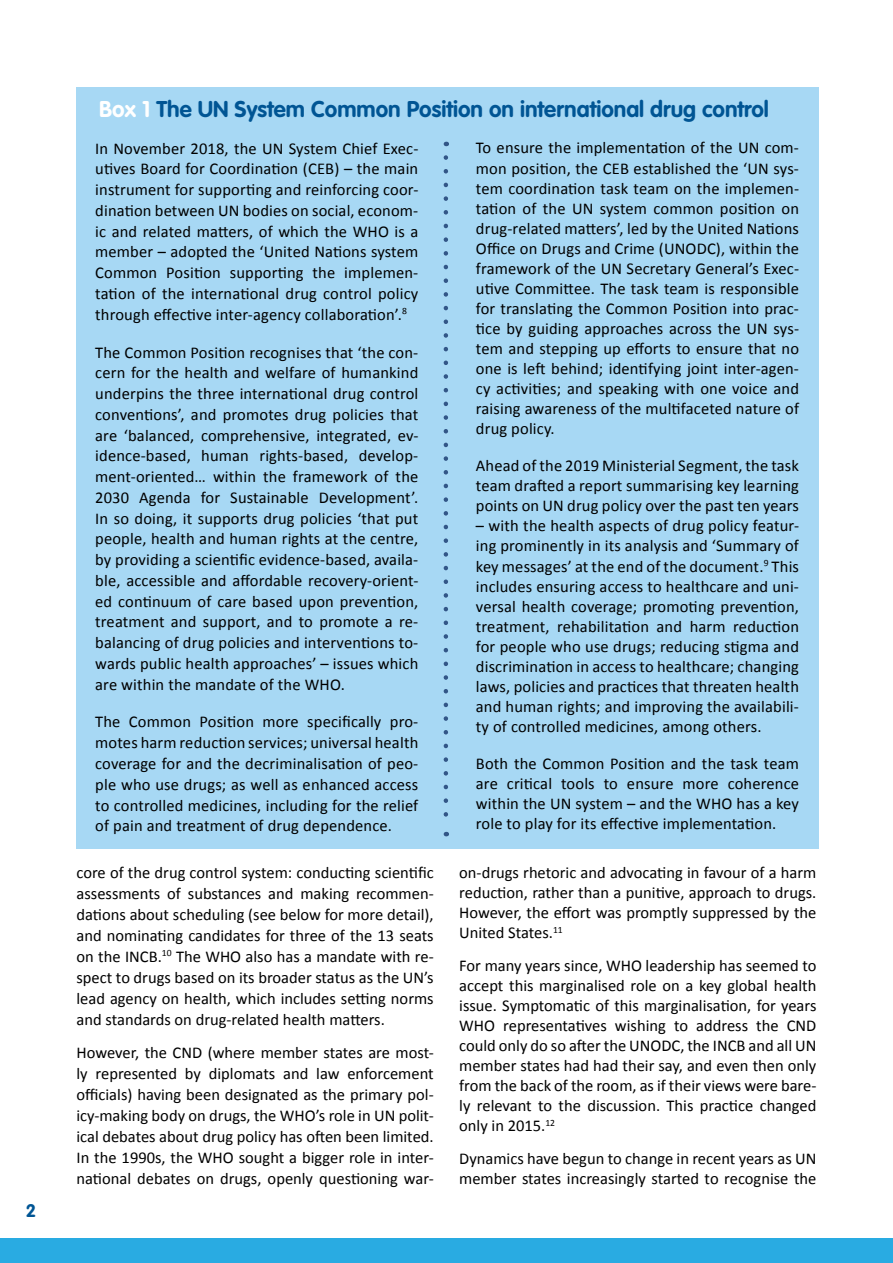
<style>
.page{position:relative;width:893px;height:1263px;background:#fff}
.page>*{position:absolute;margin:0;border:0;box-sizing:border-box;transform-origin:0 0}
.t1{font:700 22.5px "VAG Rounded LT Pro";color:#005594}
.t2{font:700 18px "VAG Rounded LT Pro";color:#005594}
.t3{font:16.5px/20.1px "Calibri";color:#000;text-align:justify}
.s1{color:#fff}
</style>
<div class="page">
<div style="left:0;top:1238px;width:893px;height:25px;background:#29abe2"></div>
<div style="left:77px;top:87px;width:742px;height:761px;background:#a7d8f4"></div>
<svg style="left:444px;top:157px;width:4px;height:679px"></svg>
<p class="t2" style="left:26px;top:1199px;width:12px">2</p>
<h1 class="t1" style="left:99px;top:95px;width:671px"><span class="s1">Box 1</span> The UN System Common Position on international drug control</h1>
<p class="t3" style="left:95px;top:138px;width:325px;line-height:20.7px">In November 2018, the UN System Chief Exec&shy;utives Board for Coordination (CEB) – the main instrument for supporting and reinforcing coor&shy;dination between UN bodies on social, econom&shy;ic and related matters, of which the WHO is a member – adopted the ‘United Nations system Common Position supporting the implemen&shy;tation of the international drug control policy through effective inter-agency collaboration’.<sup>8</sup></p>
<p class="t3" style="left:95px;top:342px;width:325px;line-height:20.7px">The Common Position recognises that ‘the con&shy;cern for the health and welfare of humankind underpins the three international drug control conventions’, and promotes drug policies that are ‘balanced, comprehensive, integrated, ev&shy;idence-based, human rights-based, develop&shy;ment-oriented… within the framework of the 2030 Agenda for Sustainable Development’.<br>In so doing, it supports drug policies ‘that put people, health and human rights at the centre, by providing a scientific evidence-based, availa&shy;ble, accessible and affordable recovery-orient&shy;ed continuum of care based upon prevention, treatment and support, and to promote a re&shy;balancing of drug policies and interventions to&shy;wards public health approaches’ – issues which are within the mandate of the WHO.</p>
<p class="t3" style="left:95px;top:712px;width:325px;line-height:20.7px">The Common Position more specifically pro&shy;motes harm reduction services; universal health coverage for and the decriminalisation of peo&shy;ple who use drugs; as well as enhanced access to controlled medicines, including for the relief of pain and treatment of drug dependence.</p>
<p class="t3" style="left:77px;top:862px;width:359px;line-height:21px">core of the drug control system: conducting scientific assessments of substances and making recommen&shy;dations about scheduling (see below for more detail), and nominating candidates for three of the 13 seats on the INCB.<sup>10</sup> The WHO also has a mandate with re&shy;spect to drugs based on its broader status as the UN’s lead agency on health, which includes setting norms and standards on drug-related health matters.</p>
<p class="t3" style="left:77px;top:1042px;width:359px;line-height:21px">However, the CND (where member states are most&shy;ly represented by diplomats and law enforcement officials) having been designated as the primary pol&shy;icy-making body on drugs, the WHO’s role in UN polit&shy;ical debates about drug policy has often been limited.<br>In the 1990s, the WHO sought a bigger role in inter&shy;national debates on drugs, openly questioning war-</p>
<p class="t3" style="left:476px;top:138px;width:325px">To ensure the implementation of the UN com&shy;mon position, the CEB established the ‘UN sys&shy;tem coordination task team on the implemen&shy;tation of the UN system common position on drug-related matters’, led by the United Nations Office on Drugs and Crime (UNODC), within the framework of the UN Secretary General’s Exec&shy;utive Committee. The task team is responsible for translating the Common Position into prac&shy;tice by guiding approaches across the UN sys&shy;tem and stepping up efforts to ensure that no one is left behind; identifying joint inter-agen&shy;cy activities; and speaking with one voice and raising awareness of the multifaceted nature of drug policy.</p>
<p class="t3" style="left:476px;top:456px;width:325px">Ahead of the 2019 Ministerial Segment, the task team drafted a report summarising key learning points on UN drug policy over the past ten years</p>
<p class="t3" style="left:476px;top:516px;width:325px">– with the health aspects of drug policy featur&shy;ing prominently in its analysis and ‘Summary of key messages’ at the end of the document.<sup>9</sup> This includes ensuring access to healthcare and uni&shy;versal health coverage; promoting prevention, treatment, rehabilitation and harm reduction for people who use drugs; reducing stigma and discrimination in access to healthcare; changing laws, policies and practices that threaten health and human rights; and improving the availabili&shy;ty of controlled medicines, among others.</p>
<p class="t3" style="left:476px;top:754px;width:325px">Both the Common Position and the task team are critical tools to ensure more coherence within the UN system – and the WHO has a key role to play for its effective implementation.</p>
<p class="t3" style="left:459px;top:862px;width:359px">on-drugs rhetoric and advocating in favour of a harm reduction, rather than a punitive, approach to drugs.<br>However, the effort was promptly suppressed by the United States.<sup>11</sup></p>
<p class="t3" style="left:459px;top:955px;width:359px">For many years since, WHO leadership has seemed to accept this marginalised role on a key global health issue. Symptomatic of this marginalisation, for years WHO representatives wishing to address the CND could only do so after the UNODC, the INCB and all UN member states had had their say, and even then only from the back of the room, as if their views were bare&shy;ly relevant to the discussion. This practice changed only in 2015.<sup>12</sup></p>
<p class="t3" style="left:459px;top:1149px;width:359px">Dynamics have begun to change in recent years as UN member states increasingly started to recognise the</p>
</div>
